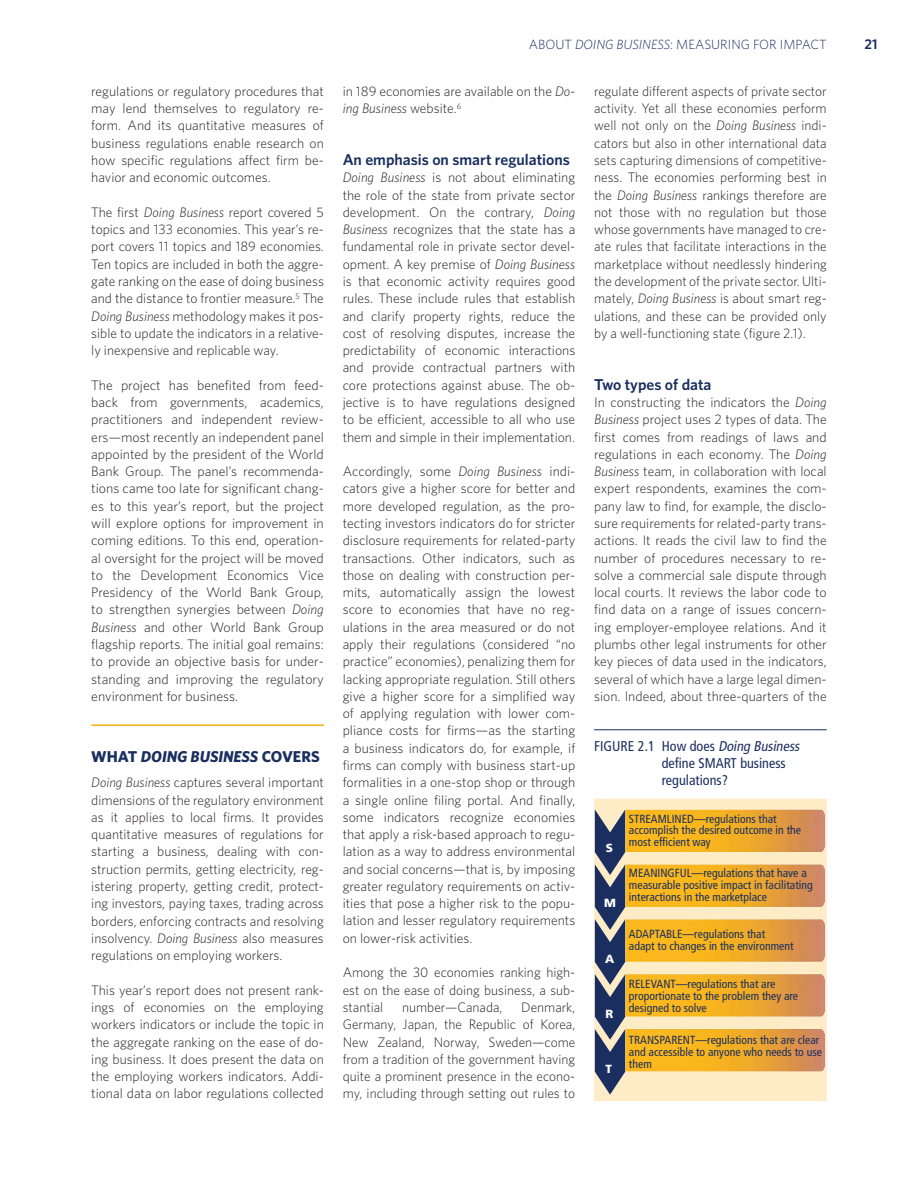
<style>
.page{position:relative;width:918px;height:1188px;background:#fff}
.page>*{position:absolute;margin:0;border:0;box-sizing:border-box;transform-origin:0 0}
.t1{font:600 15.75px "Whitney";color:#1a2e5f}
.t2{font:italic 700 15.75px "Whitney";color:#1a2e5f}
.t3{font:condensed 14.1px/17px "Frutiger";color:#1a2e5f}
.t4{font:600 14.1px "Whitney";color:#1a2e5f}
.t5{font:300 13.8px/17.2px "Whitney";color:#231f20;text-align:justify}
.t6{font:300 13.35px "Whitney";color:#1a2e5f}
.t7{font:condensed 11.85px/11.9px "Frutiger";color:#1a2e5f}
.t8{font:900 11.85px "Frutiger";color:#fff}
.s1{font-style:italic}
.s2{font-style:normal}
</style>
<div class="page">
<hr style="left:91px;top:724px;width:233px;height:2px;background:#fbb317">
<div style="left:594px;top:799px;width:233px;height:302px;background:#feecc7"></div>
<img style="left:625px;top:809px;width:200px;height:43px">
<img style="left:625px;top:864px;width:200px;height:43px">
<img style="left:625px;top:919px;width:200px;height:43px">
<img style="left:625px;top:974px;width:200px;height:43px">
<svg style="left:595px;top:809px;width:30px;height:286px;background:#535e79"></svg>
<img style="left:625px;top:1029px;width:200px;height:43px">
<hr style="left:594px;top:729px;width:233px;height:1px;background:#1a2e5f">
<p class="t5" style="left:91px;top:83px;width:234px">regulations or regulatory procedures that may lend themselves to regulatory re&shy;form. And its quantitative measures of business regulations enable research on how specific regulations affect firm be&shy;havior and economic outcomes.</p>
<p class="t5" style="left:91px;top:204px;width:234px">The first <span class="s1">Doing Business</span> report covered 5 topics and 133 economies. This year’s re&shy;port covers 11 topics and 189 economies.<br>Ten topics are included in both the aggre&shy;gate ranking on the ease of doing business and the distance to frontier measure.<sup>5</sup> The <span class="s1">Doing Business</span> methodology makes it pos&shy;sible to update the indicators in a relative&shy;ly inexpensive and replicable way.</p>
<p class="t5" style="left:91px;top:377px;width:234px">The project has benefited from feed&shy;back from governments, academics, practitioners and independent review&shy;ers—most recently an independent panel appointed by the president of the World Bank Group. The panel’s recommenda&shy;tions came too late for significant chang&shy;es to this year’s report, but the project will explore options for improvement in coming editions. To this end, operation&shy;al oversight for the project will be moved to the Development Economics Vice Presidency of the World Bank Group, to strengthen synergies between <span class="s1">Doing Business</span> and other World Bank Group flagship reports. The initial goal remains: to provide an objective basis for under&shy;standing and improving the regulatory environment for business.</p>
<p class="t2" style="left:91px;top:747px;width:230px"><span class="s2">WHAT</span> DOING BUSINESS <span class="s2">COVERS</span></p>
<p class="t5" style="left:91px;top:775px;width:234px"><span class="s1">Doing Business</span> captures several important dimensions of the regulatory environment as it applies to local firms. It provides quantitative measures of regulations for starting a business, dealing with con&shy;struction permits, getting electricity, reg&shy;istering property, getting credit, protect&shy;ing investors, paying taxes, trading across borders, enforcing contracts and resolving insolvency. <span class="s1">Doing Business</span> also measures regulations on employing workers.</p>
<p class="t5" style="left:91px;top:982px;width:234px">This year’s report does not present rank&shy;ings of economies on the employing workers indicators or include the topic in the aggregate ranking on the ease of do&shy;ing business. It does present the data on the employing workers indicators. Addi&shy;tional data on labor regulations collected</p>
<p class="t6" style="left:529px;top:39px;width:299px">ABOUT <span class="s1">DOING BUSINESS</span>: MEASURING FOR IMPACT</p>
<p class="t4" style="left:865px;top:39px;width:15px">21</p>
<p class="t5" style="left:343px;top:83px;width:234px">in 189 economies are available on the <span class="s1">Do&shy;ing Business</span> website.<sup>6</sup></p>
<p class="t1" style="left:343px;top:153px;width:229px">An emphasis on smart regulations</p>
<p class="t5" style="left:343px;top:170px;width:234px"><span class="s1">Doing Business</span> is not about eliminating the role of the state from private sector development. On the contrary, <span class="s1">Doing Business</span> recognizes that the state has a fundamental role in private sector devel&shy;opment. A key premise of <span class="s1">Doing Business </span>is that economic activity requires good rules. These include rules that establish and clarify property rights, reduce the cost of resolving disputes, increase the predictability of economic interactions and provide contractual partners with core protections against abuse. The ob&shy;jective is to have regulations designed to be efficient, accessible to all who use them and simple in their implementation.</p>
<p class="t5" style="left:343px;top:464px;width:234px">Accordingly, some <span class="s1">Doing Business</span> indi&shy;cators give a higher score for better and more developed regulation, as the pro&shy;tecting investors indicators do for stricter disclosure requirements for related-party transactions. Other indicators, such as those on dealing with construction per&shy;mits, automatically assign the lowest score to economies that have no reg&shy;ulations in the area measured or do not apply their regulations (considered “no practice” economies), penalizing them for lacking appropriate regulation. Still others give a higher score for a simplified way of applying regulation with lower com&shy;pliance costs for firms—as the starting a business indicators do, for example, if firms can comply with business start-up formalities in a one-stop shop or through a single online filing portal. And finally, some indicators recognize economies that apply a risk-based approach to regu&shy;lation as a way to address environmental and social concerns—that is, by imposing greater regulatory requirements on activ&shy;ities that pose a higher risk to the popu&shy;lation and lesser regulatory requirements on lower-risk activities.</p>
<p class="t5" style="left:343px;top:965px;width:234px">Among the 30 economies ranking high&shy;est on the ease of doing business, a sub&shy;stantial</p>
<p class="t5" style="left:343px;top:1000px;width:234px;text-indent:179px">Denmark, Germany, Japan, the Republic of Korea, New Zealand, Norway, Sweden—come from a tradition of the government having quite a prominent presence in the econo&shy;my, including through setting out rules to</p>
<p class="t5" style="left:402px;top:1000px;width:102px">number—Canada,</p>
<p class="t5" style="left:594px;top:83px;width:234px">regulate different aspects of private sector activity. Yet all these economies perform well not only on the <span class="s1">Doing Business</span> indi&shy;cators but also in other international data sets capturing dimensions of competitive&shy;ness. The economies performing best in the <span class="s1">Doing Business</span> rankings therefore are not those with no regulation but those whose governments have managed to cre&shy;ate rules that facilitate interactions in the marketplace without needlessly hindering the development of the private sector. Ulti&shy;mately, <span class="s1">Doing Business</span> is about smart reg&shy;ulations, and these can be provided only by a well-functioning state (figure 2.1).</p>
<p class="t1" style="left:594px;top:378px;width:119px">Two types of data</p>
<p class="t5" style="left:594px;top:395px;width:234px">In constructing the indicators the <span class="s1">Doing Business</span> project uses 2 types of data. The first comes from readings of laws and regulations in each economy. The <span class="s1">Doing Business</span> team, in collaboration with local expert respondents, examines the com&shy;pany law to find, for example, the disclo&shy;sure requirements for related-party trans&shy;actions. It reads the civil law to find the number of procedures necessary to re&shy;solve a commercial sale dispute through local courts. It reviews the labor code to find data on a range of issues concern&shy;ing employer-employee relations. And it plumbs other legal instruments for other key pieces of data used in the indicators, several of which have a large legal dimen&shy;sion. Indeed, about three-quarters of the</p>
<p class="t3" style="left:662px;top:738px;width:142px;text-indent:-68px">FIGURE 2.1 How does <span class="s1">Doing Business </span>define SMART business regulations?</p>
<p class="t8" style="left:606px;top:843px;width:9px">S</p>
<p class="t8" style="left:604px;top:898px;width:13px">M</p>
<p class="t8" style="left:605px;top:954px;width:11px">A</p>
<p class="t8" style="left:605px;top:1009px;width:9px">R</p>
<p class="t8" style="left:605px;top:1065px;width:8px">T</p>
<p class="t7" style="left:629px;top:814px;width:174px">STREAMLINED—regulations that accomplish the desired outcome in the most efficient way</p>
<p class="t7" style="left:629px;top:868px;width:185px">MEANINGFUL—regulations that have a measurable positive impact in facilitating interactions in the marketplace</p>
<p class="t7" style="left:629px;top:929px;width:166px">ADAPTABLE—regulations that adapt to changes in the environment</p>
<p class="t7" style="left:629px;top:979px;width:171px">RELEVANT—regulations that are proportionate to the problem they are designed to solve</p>
<p class="t7" style="left:629px;top:1035px;width:195px">TRANSPARENT—regulations that are clear and accessible to anyone who needs to use them</p>
</div>
